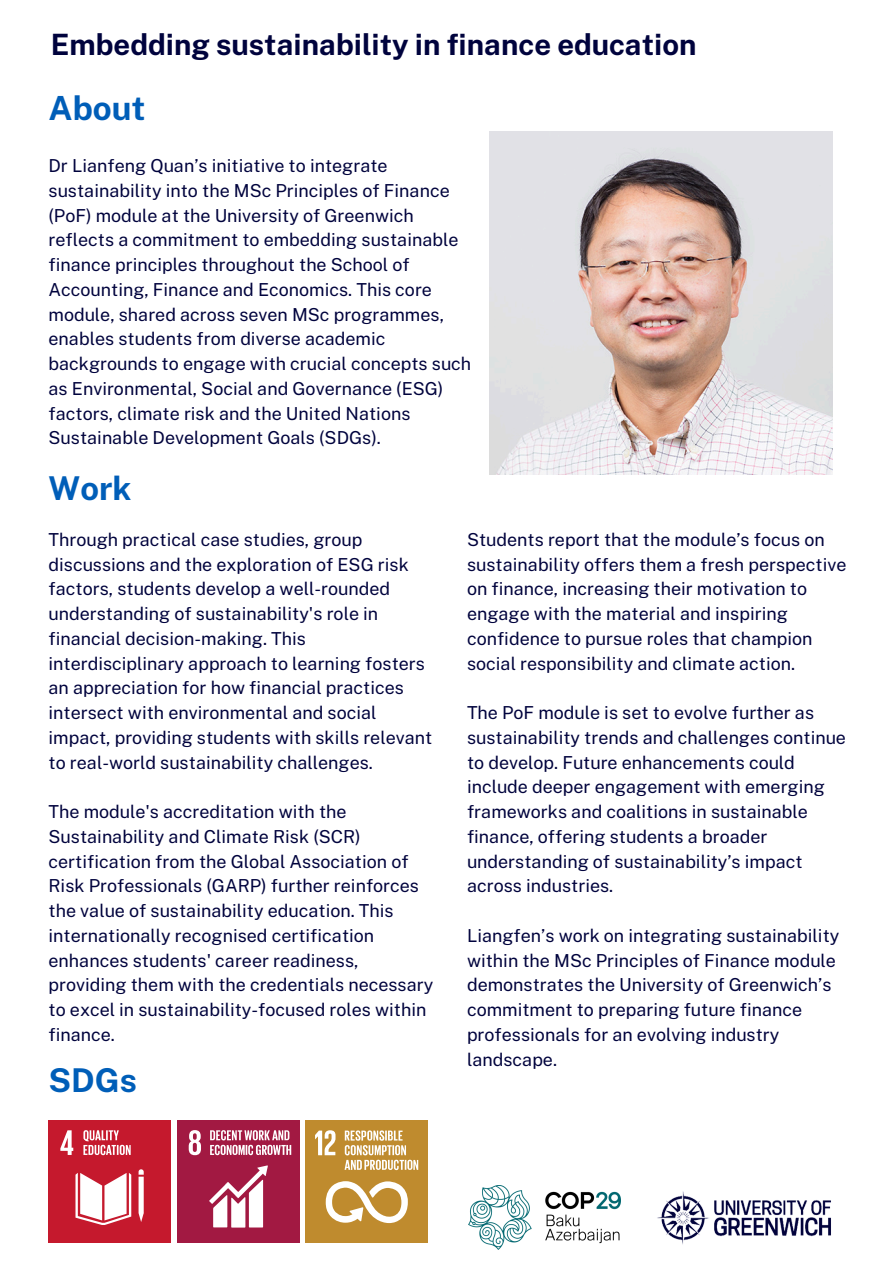
<style>
.page{position:relative;width:893px;height:1263px;background:#fff}
.page>*{position:absolute;margin:0;border:0;box-sizing:border-box;transform-origin:0 0}
.t1{font:700 33.22px "Public Sans";color:#005eb8}
.t2{font:700 32.78px "Public Sans";color:#005eb8}
.t3{font:700 29.4px "Public Sans";color:#00033d}
.t4{font:17.92px/24.8px "Public Sans";color:#00033d}
</style>
<div class="page">
<img style="left:489px;top:131px;width:343px;height:343px">
<div style="left:49px;top:1120px;width:122px;height:122px;background:#c5192d"></div>
<svg style="left:60px;top:1130px;width:13px;height:25px"></svg>
<svg style="left:75px;top:1169px;width:69px;height:56px"></svg>
<svg style="left:83px;top:1130px;width:48px;height:25px"></svg>
<div style="left:177px;top:1120px;width:122px;height:122px;background:#a21942"></div>
<svg style="left:189px;top:1130px;width:12px;height:25px"></svg>
<svg style="left:209px;top:1165px;width:59px;height:62px"></svg>
<svg style="left:210px;top:1130px;width:81px;height:25px"></svg>
<div style="left:306px;top:1120px;width:122px;height:122px;background:#bf8b2e"></div>
<svg style="left:315px;top:1130px;width:103px;height:93px"></svg>
<img style="left:657px;top:1191px;width:174px;height:54px">
<img style="left:468px;top:1186px;width:152px;height:64px">
<h1 class="t3" style="left:51px;top:27px;width:647px">Embedding sustainability in finance education</h1>
<h1 class="t1" style="left:49px;top:89px;width:98px">About</h1>
<p class="t4" style="left:49px;top:153px;width:424px">Dr Lianfeng Quan’s initiative to integrate sustainability into the MSc Principles of Finance (PoF) module at the University of Greenwich reflects a commitment to embedding sustainable finance principles throughout the School of Accounting, Finance and Economics. This core module, shared across seven MSc programmes, enables students from diverse academic backgrounds to engage with crucial concepts such as Environmental, Social and Governance (ESG) factors, climate risk and the United Nations Sustainable Development Goals (SDGs).</p>
<p class="t2" style="left:49px;top:469px;width:84px">Work</p>
<p class="t4" style="left:49px;top:527px;width:385px">Through practical case studies, group discussions and the exploration of ESG risk factors, students develop a well-rounded understanding of sustainability's role in financial decision-making. This interdisciplinary approach to learning fosters an appreciation for how financial practices intersect with environmental and social impact, providing students with skills relevant to real-world sustainability challenges.</p>
<p class="t4" style="left:49px;top:799px;width:386px">The module's accreditation with the Sustainability and Climate Risk (SCR) certification from the Global Association of Risk Professionals (GARP) further reinforces the value of sustainability education. This internationally recognised certification enhances students' career readiness, providing them with the credentials necessary to excel in sustainability-focused roles within finance.</p>
<h1 class="t2" style="left:49px;top:1060px;width:90px">SDGs</h1>
<p class="t4" style="left:467px;top:527px;width:381px">Students report that the module’s focus on sustainability offers them a fresh perspective on finance, increasing their motivation to engage with the material and inspiring confidence to pursue roles that champion social responsibility and climate action.</p>
<p class="t4" style="left:467px;top:700px;width:380px">The PoF module is set to evolve further as sustainability trends and challenges continue to develop. Future enhancements could include deeper engagement with emerging frameworks and coalitions in sustainable finance, offering students a broader understanding of sustainability’s impact across industries.</p>
<p class="t4" style="left:467px;top:923px;width:374px">Liangfen’s work on integrating sustainability within the MSc Principles of Finance module demonstrates the University of Greenwich’s commitment to preparing future finance professionals for an evolving industry landscape.</p>
</div>
